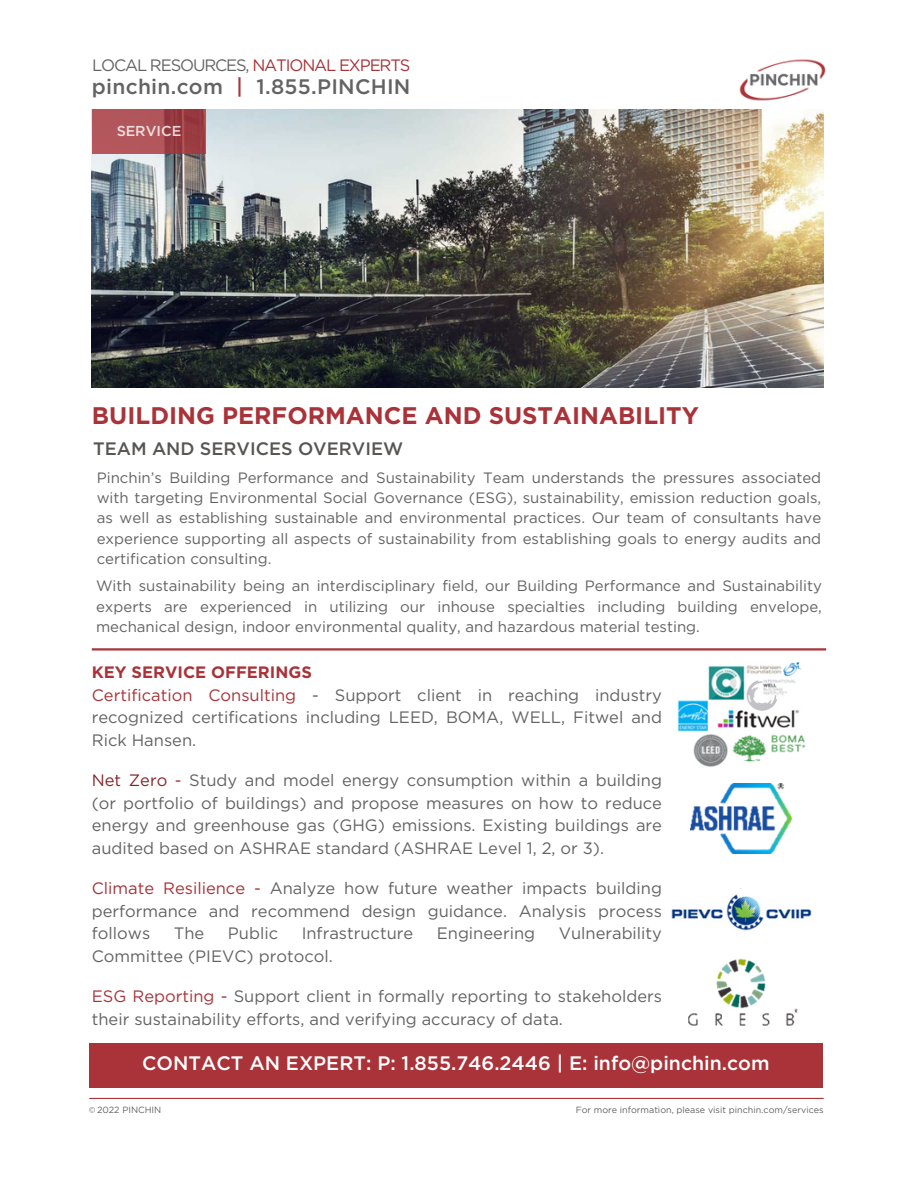
<style>
.page{position:relative;width:918px;height:1188px;background:#fff}
.page>*{position:absolute;margin:0;border:0;box-sizing:border-box;transform-origin:0 0}
.t1{font:700 24px "Gotham";color:#a93339}
.t2{font:500 21px "Gotham";letter-spacing:.01em;color:#636363}
.t3{font:500 19.5px "Gotham";color:#fff}
.t4{font:500 18px "Gotham";color:#585553}
.t5{font:16.5px/22.5px "Gotham";color:#636363;text-align:justify}
.t6{font:16.5px "Gotham";letter-spacing:-.07em;color:#636363}
.t7{font:700 16.5px "Gotham";color:#a83338}
.t8{font:15px/20.2px "Gotham";color:#636363;text-align:justify}
.t9{font:500 14.4px "Gotham";color:#fff}
.t10{font:9px "Gotham";color:#636363}
.s1{color:#a83338}
.s2{color:#892529}
.s3{color:#a93339}
</style>
<div class="page">
<img style="left:92px;top:110px;width:732px;height:278px">
<img style="left:740px;top:59px;width:86px;height:42px">
<hr style="left:92px;top:648px;width:734px;height:3px;background:#a83338">
<div style="left:89px;top:1043px;width:733px;height:45px;background:#a93339"></div>
<hr style="left:89px;top:1098px;width:735px;height:1px;background:#a83338">
<svg style="left:89px;top:1107px;width:6px;height:6px"></svg>
<img style="left:691px;top:784px;width:101px;height:69px">
<img style="left:671px;top:894px;width:141px;height:37px">
<img style="left:688px;top:958px;width:110px;height:68px">
<img style="left:678px;top:663px;width:127px;height:104px">
<svg style="left:92px;top:110px;width:114px;height:44px;background:#a84c52"></svg>
<p class="t6" style="left:92px;top:57px;width:320px">LOCAL RESOURCES, <span class="s1">NATIONAL EXPERTS</span></p>
<p class="t2" style="left:92px;top:77px;width:320px">pinchin.com <span class="s1">|</span> 1.855.PINCHIN</p>
<p class="t9" style="left:116px;top:124px;width:66px">SERVICE</p>
<p class="t1" style="left:92px;top:405px;width:609px">BUILDING PERFORMANCE AND SUSTAINABILITY</p>
<p class="t4" style="left:93px;top:440px;width:312px">TEAM AND SERVICES OVERVIEW</p>
<p class="t8" style="left:97px;top:468px;width:726px">Pinchin’s Building Performance and Sustainability Team understands the pressures associated with targeting Environmental Social Governance (ESG), sustainability, emission reduction goals, as well as establishing sustainable and environmental practices. Our team of consultants have experience supporting all aspects of sustainability from establishing goals to energy audits and certification consulting.</p>
<p class="t8" style="left:96px;top:577px;width:727px">With sustainability being an interdisciplinary field, our Building Performance and Sustainability experts are experienced in utilizing our inhouse specialties including building envelope, mechanical design, indoor environmental quality, and hazardous material testing.</p>
<p class="t7" style="left:92px;top:665px;width:222px">KEY SERVICE OFFERINGS</p>
<p class="t5" style="left:92px;top:684px;width:572px"><span class="s1">Certification Consulting</span> - Support client in reaching industry recognized certifications including LEED, BOMA, WELL, Fitwel and Rick Hansen.</p>
<p class="t5" style="left:92px;top:770px;width:572px"><span class="s2">Net Zero</span> <span class="s1">-</span> Study and model energy consumption within a building (or portfolio of buildings) and propose measures on how to reduce energy and greenhouse gas (GHG) emissions. Existing buildings are audited based on ASHRAE standard (ASHRAE Level 1, 2, or 3).</p>
<p class="t5" style="left:92px;top:878px;width:572px"><span class="s1">Climate Resilience -</span> Analyze how future weather impacts building performance and recommend design guidance. Analysis process follows</p>
<p class="t5" style="left:174px;top:923px;width:32px">The</p>
<p class="t5" style="left:228px;top:923px;width:52px">Public</p>
<p class="t5" style="left:302px;top:923px;width:113px">Infrastructure</p>
<p class="t5" style="left:437px;top:923px;width:100px">Engineering</p>
<p class="t5" style="left:559px;top:923px;width:105px">Vulnerability</p>
<p class="t5" style="left:92px;top:945px;width:242px">Committee (PIEVC) protocol.</p>
<p class="t5" style="left:92px;top:986px;width:572px"><span class="s3">ESG Reporting -</span> Support client in formally reporting to stakeholders their sustainability efforts, and verifying accuracy of data.</p>
<p class="t3" style="left:142px;top:1055px;width:629px">CONTACT AN EXPERT: P: 1.855.746.2446 | E: info@pinchin.com</p>
<p class="t10" style="left:97px;top:1106px;width:66px">2022 PINCHIN</p>
<p class="t10" style="left:576px;top:1106px;width:249px">For more information, please visit pinchin.com/services</p>
</div>
